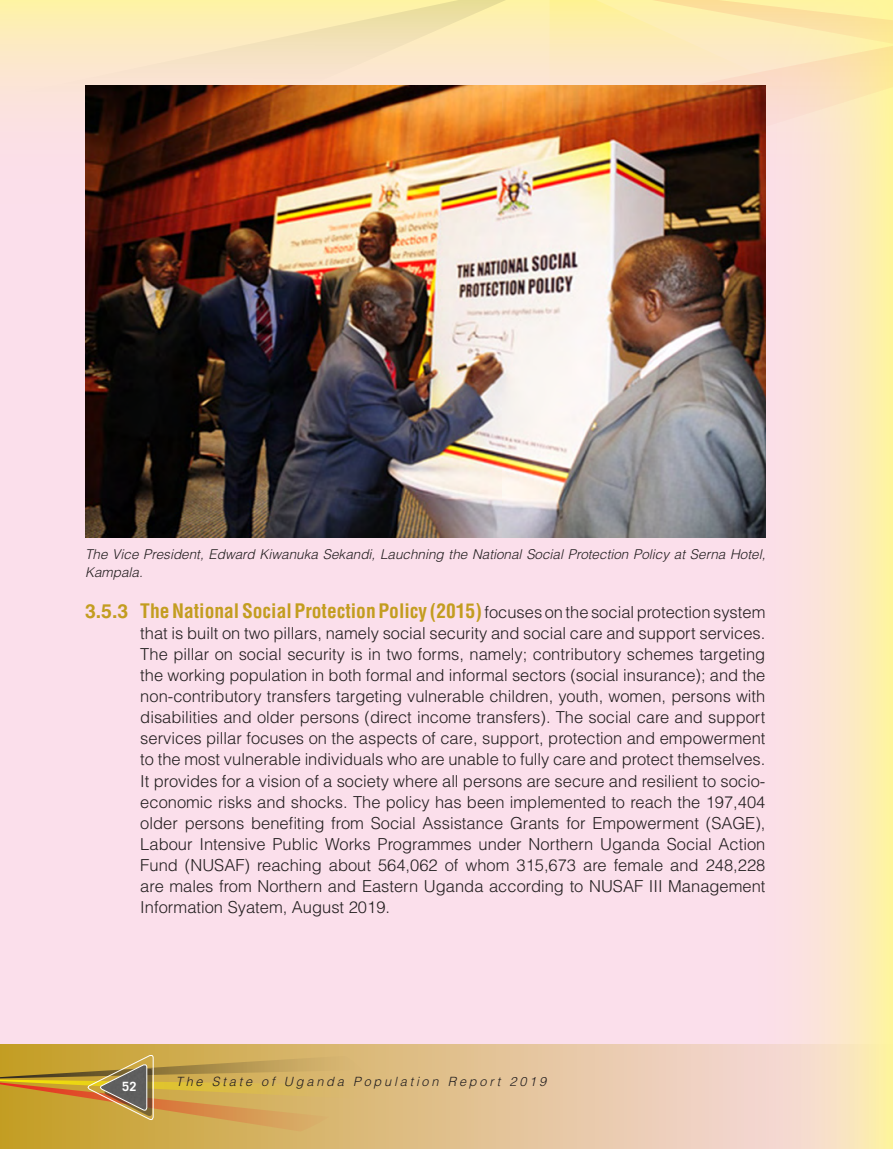
<style>
.page{position:relative;width:893px;height:1149px;background:#fff}
.page>*{position:absolute;margin:0;border:0;box-sizing:border-box;transform-origin:0 0}
.sub2{font:700 condensed 19.5px "Helvetica LT Std";color:#c39d20}
.sub2-2{font:300 16.5px/21px "Helvetica LT Std";color:#231f20;text-align:justify}
.t1{font:italic 300 13.5px/18px "Helvetica LT Std";color:#231f20}
.t2{font:italic 300 12.75px "Helvetica LT Std";letter-spacing:.22em;color:#231f20}
.t3{font:700 12.75px "Trade Gothic";color:#fff}
.s1{font-stretch:normal}
.s2{font-weight:300;font-stretch:normal;font-size:16.5px;color:#231f20}
</style>
<div class="page">
<div style="left:0;top:0;width:893px;height:1148px;background:#fbdfeb"></div>
<svg style="left:723px;top:243px;width:170px;height:801px"></svg>
<svg style="left:0;top:0;width:893px;height:243px"></svg>
<svg style="left:0;top:1044px;width:892px;height:104px;background:#e7c99e"></svg>
<hr style="left:892px;top:1044px;width:1px;height:104px;background:#c39d20">
<svg style="left:0;top:1053px;width:369px;height:78px;background:#c8a34d"></svg>
<img style="left:85px;top:85px;width:680px;height:452px">
<svg style="left:585px;top:0;width:308px;height:134px;background:#e1af7c"></svg>
<svg style="left:549px;top:0;width:279px;height:107px;background:#f3d3a0"></svg>
<svg style="left:0;top:0;width:534px;height:103px;background:#e9d2a6"></svg>
<p class="t1" style="left:85px;top:545px;width:682px">The Vice President, Edward Kiwanuka Sekandi, Lauchning the National Social Protection Policy at Serna Hotel,<br>Kampala.</p>
<p class="sub2" style="left:85px;top:599px;width:682px"><span class="s1">3.5.3</span> The National Social Protection Policy (2015) <span class="s2">focuses on the social protection system</span></p>
<p class="sub2-2" style="left:140px;top:622px;width:627px">that is built on two pillars, namely social security and social care and support services.<br>The pillar on social security is in two forms, namely; contributory schemes targeting the working population in both formal and informal sectors (social insurance); and the non-contributory transfers targeting vulnerable children, youth, women, persons with disabilities and older persons (direct income transfers). The social care and support services pillar focuses on the aspects of care, support, protection and empowerment to the most vulnerable individuals who are unable to fully care and protect themselves.<br>It provides for a vision of a society where all persons are secure and resilient to socio&shy;economic risks and shocks. The policy has been implemented to reach the 197,404 older persons benefiting from Social Assistance Grants for Empowerment (SAGE), Labour Intensive Public Works Programmes under Northern Uganda Social Action Fund (NUSAF) reaching about 564,062 of whom 315,673 are female and 248,228 are males from Northern and Eastern Uganda according to NUSAF III Management Information Syatem, August 2019.</p>
<p class="t3" style="left:122px;top:1078px;width:16px">52</p>
<p class="t2" style="left:176px;top:1073px;width:372px">The State of Uganda Population Report 2019</p>
</div>
